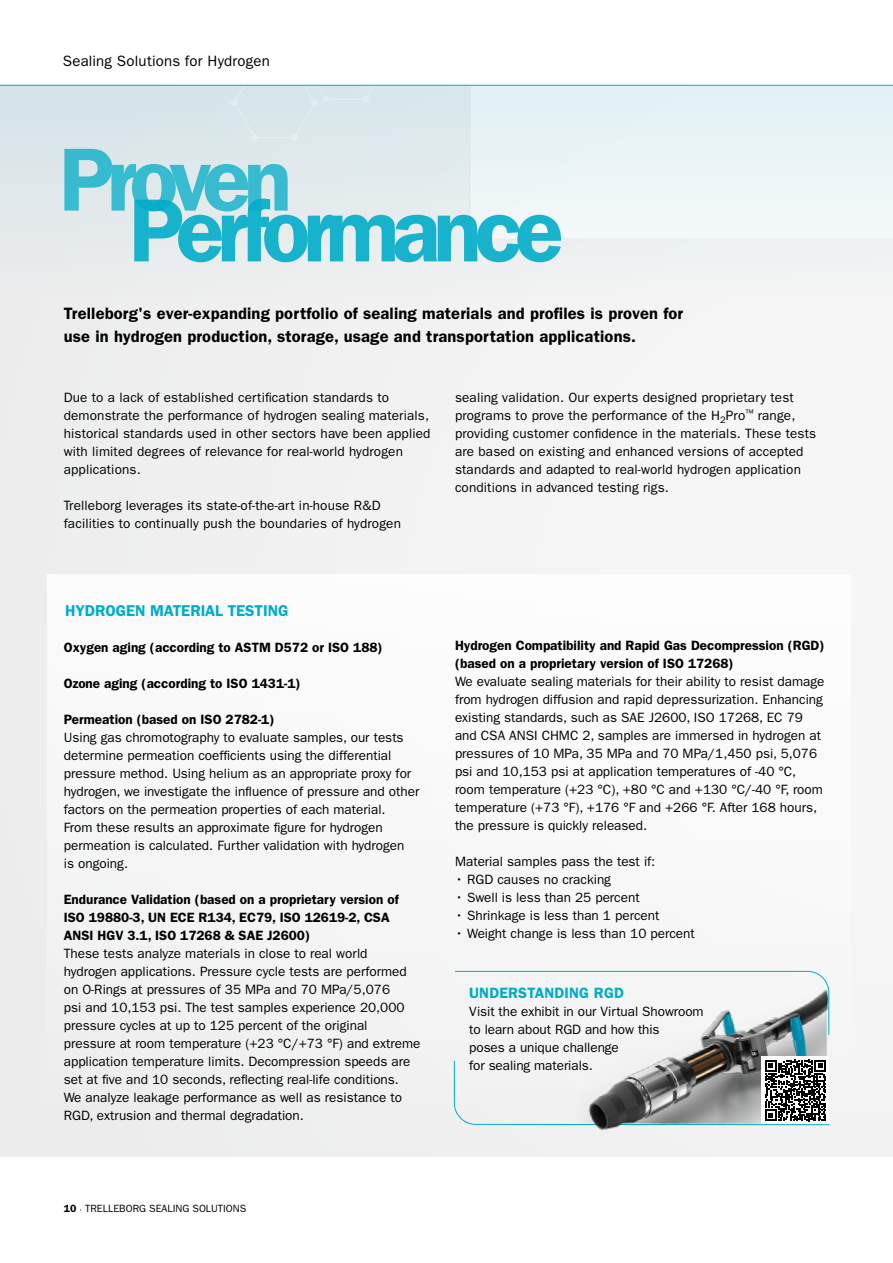
<style>
.page{position:relative;width:893px;height:1263px;background:#fff}
.page>*{position:absolute;margin:0;border:0;box-sizing:border-box;transform-origin:0 0}
.t1{font:600 90px "ITC Franklin Gothic Std";letter-spacing:-.085em;color:#00acc8}
.Fließtext_Normal{font:600 16.5px/22.5px "ITC Franklin Gothic Std";letter-spacing:.01em;color:#000}
.Fließtext_Normal-2{font:600 15.75px "ITC Franklin Gothic Std";letter-spacing:-.005em;color:#00acc8}
.t2{font:15px "ITC Franklin Gothic Std";letter-spacing:.015em;color:#000}
.t3{font:600 15px "ITC Franklin Gothic Std";letter-spacing:.01em;color:#00acc8}
.t4{font:13.5px/18px "ITC Franklin Gothic Std";color:#000}
.t5{font:600 13.5px/18px "ITC Franklin Gothic Std";color:#000}
.t6{font:10.5px "ITC Franklin Gothic Std";color:#000}
.s1{font-weight:600}
</style>
<div class="page">
<div style="left:0;top:85px;width:893px;height:1072px;background:#f2f2f2"></div>
<div style="left:0;top:85px;width:893px;height:214px;background:linear-gradient(to right,#dee6e8,#eff7f8)"></div>
<div style="left:47px;top:574px;width:803px;height:561px;background:#f8f8f8"></div>
<img style="left:594px;top:1036px;width:236px;height:95px">
<svg style="left:455px;top:970px;width:375px;height:66px"></svg>
<hr style="left:0;top:85px;width:893px;height:1px;background:#00acc8">
<div style="left:762px;top:1056px;width:67px;height:68px;background:#fff"></div>
<svg style="left:454px;top:1060px;width:376px;height:65px"></svg>
<p class="t2" style="left:63px;top:52px;width:209px">Sealing Solutions for Hydrogen</p>
<h1 class="t1" style="left:59px;top:126px;width:235px">Proven</h1>
<h1 class="t1" style="left:129px;top:177px;width:436px">Performance</h1>
<p class="Fließtext_Normal" style="left:64px;top:302px;width:621px">Trelleborg's ever-expanding portfolio of sealing materials and profiles is proven for use in hydrogen production, storage, usage and transportation applications.</p>
<p class="t4" style="left:64px;top:388px;width:368px">Due to a lack of established certification standards to demonstrate the performance of hydrogen sealing materials, historical standards used in other sectors have been applied with limited degrees of relevance for real-world hydrogen applications.</p>
<p class="t4" style="left:64px;top:496px;width:339px">Trelleborg leverages its state-of-the-art in-house R&amp;D facilities to continually push the boundaries of hydrogen</p>
<p class="t4" style="left:455px;top:388px;width:363px">sealing validation. Our experts designed proprietary test programs to prove the performance of the H<sub>2</sub>Pro<sup>™</sup> range, providing customer confidence in the materials. These tests are based on existing and enhanced versions of accepted standards and adapted to real-world hydrogen application conditions in advanced testing rigs.</p>
<p class="Fließtext_Normal-2" style="left:65px;top:601px;width:225px">HYDROGEN MATERIAL TESTING</p>
<p class="t5" style="left:64px;top:638px;width:320px">Oxygen aging (according to ASTM D572 or ISO 188)</p>
<p class="t5" style="left:64px;top:674px;width:238px">Ozone aging (according to ISO 1431-1)</p>
<p class="t5" style="left:64px;top:710px;width:212px">Permeation (based on ISO 2782-1)</p>
<p class="t4" style="left:64px;top:729px;width:357px">Using gas chromotography to evaluate samples, our tests determine permeation coefficients using the differential pressure method. Using helium as an appropriate proxy for hydrogen, we investigate the influence of pressure and other factors on the permeation properties of each material.<br>From these results an approximate figure for hydrogen permeation is calculated. Further validation with hydrogen<br>is ongoing.</p>
<p class="t5" style="left:64px;top:890px;width:336px">Endurance Validation (based on a proprietary version of<br>ISO 19880-3, UN ECE R134, EC79, ISO 12619-2, CSA<br>ANSI HGV 3.1, ISO 17268 &amp; SAE J2600)</p>
<p class="t4" style="left:64px;top:945px;width:358px">These tests analyze materials in close to real world hydrogen applications. Pressure cycle tests are performed on O-Rings at pressures of 35 MPa and 70 MPa/5,076<br>psi and 10,153 psi. The test samples experience 20,000 pressure cycles at up to 125 percent of the original pressure at room temperature (+23 °C/+73 °F) and extreme application temperature limits. Decompression speeds are set at five and 10 seconds, reflecting real-life conditions.<br>We analyze leakage performance as well as resistance to RGD, extrusion and thermal degradation.</p>
<p class="t5" style="left:455px;top:637px;width:371px">Hydrogen Compatibility and Rapid Gas Decompression (RGD) (based on a proprietary version of ISO 17268)</p>
<p class="t4" style="left:455px;top:673px;width:371px">We evaluate sealing materials for their ability to resist damage from hydrogen diffusion and rapid depressurization. Enhancing existing standards, such as SAE J2600, ISO 17268, EC 79 and CSA ANSI CHMC 2, samples are immersed in hydrogen at pressures of 10 MPa, 35 MPa and 70 MPa/1,450 psi, 5,076 psi and 10,153 psi at application temperatures of -40 °C, room temperature (+23 °C), +80 °C and +130 °C/-40 °F, room temperature (+73 °F), +176 °F and +266 °F. After 168 hours, the pressure is quickly released.</p>
<p class="t4" style="left:455px;top:853px;width:202px">Material samples pass the test if:</p>
<p class="t4" style="left:455px;top:871px;width:158px">• RGD causes no cracking</p>
<p class="t4" style="left:455px;top:889px;width:186px">• Swell is less than 25 percent</p>
<p class="t4" style="left:455px;top:907px;width:206px">• Shrinkage is less than 1 percent</p>
<p class="t4" style="left:455px;top:925px;width:241px">• Weight change is less than 10 percent</p>
<p class="t3" style="left:469px;top:984px;width:156px">UNDERSTANDING RGD</p>
<p class="t4" style="left:469px;top:1003px;width:236px">Visit the exhibit in our Virtual Showroom</p>
<p class="t4" style="left:469px;top:1021px;width:192px">to learn about RGD and how this</p>
<p class="t4" style="left:469px;top:1039px;width:151px">poses a unique challenge for sealing materials.</p>
<p class="t6" style="left:64px;top:1203px;width:184px"><span class="s1">10</span> ˙ TRELLEBORG SEALING SOLUTIONS</p>
</div>
